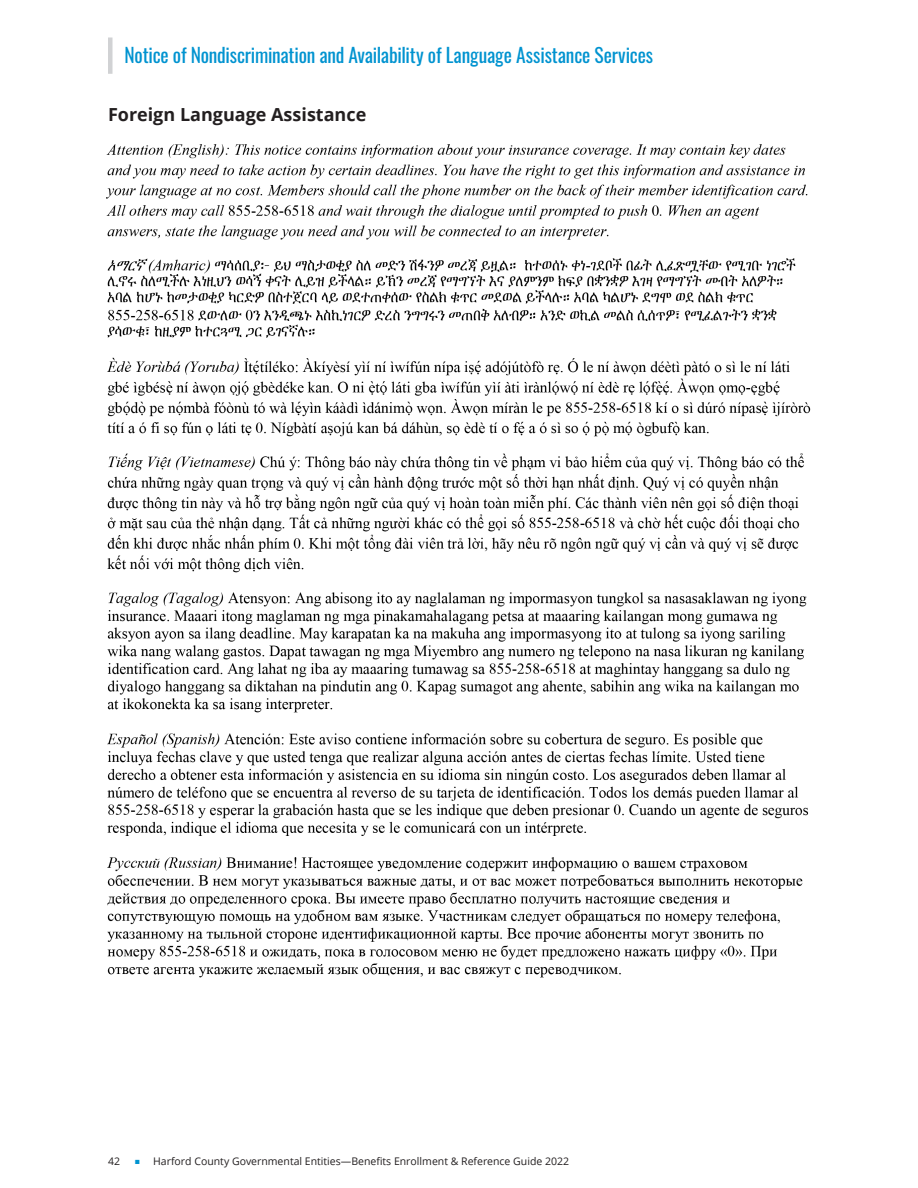
<style>
.page{position:relative;width:918px;height:1188px;background:#fff}
.page>*{position:absolute;margin:0;border:0;box-sizing:border-box;transform-origin:0 0}
.t1{font:19.5px "Oswald";letter-spacing:-.01em;color:#0093d0}
.NDLA-H2_Header{font:700 18px "Open Sans";color:#231f20}
.t2{font:10.5px "Open Sans";color:#231f20}
.s1{color:#0093d0}
</style>
<div class="page">
<hr style="left:108px;top:38px;width:4px;height:36px;background:#d1d2d4">
<img style="left:106px;top:144px;width:705px;height:834px">
<h1 class="t1" style="left:125px;top:38px;width:530px">Notice of Nondiscrimination and Availability of Language Assistance Services</h1>
<p class="NDLA-H2_Header" style="left:108px;top:102px;width:260px">Foreign Language Assistance</p>
<p class="t2" style="left:108px;top:1154px;width:14px">42</p>
<p class="t2" style="left:135px;top:1154px;width:436px"><span class="s1">■</span> Harford County Governmental Entities—Benefits Enrollment &amp; Reference Guide 2022</p>
</div>
